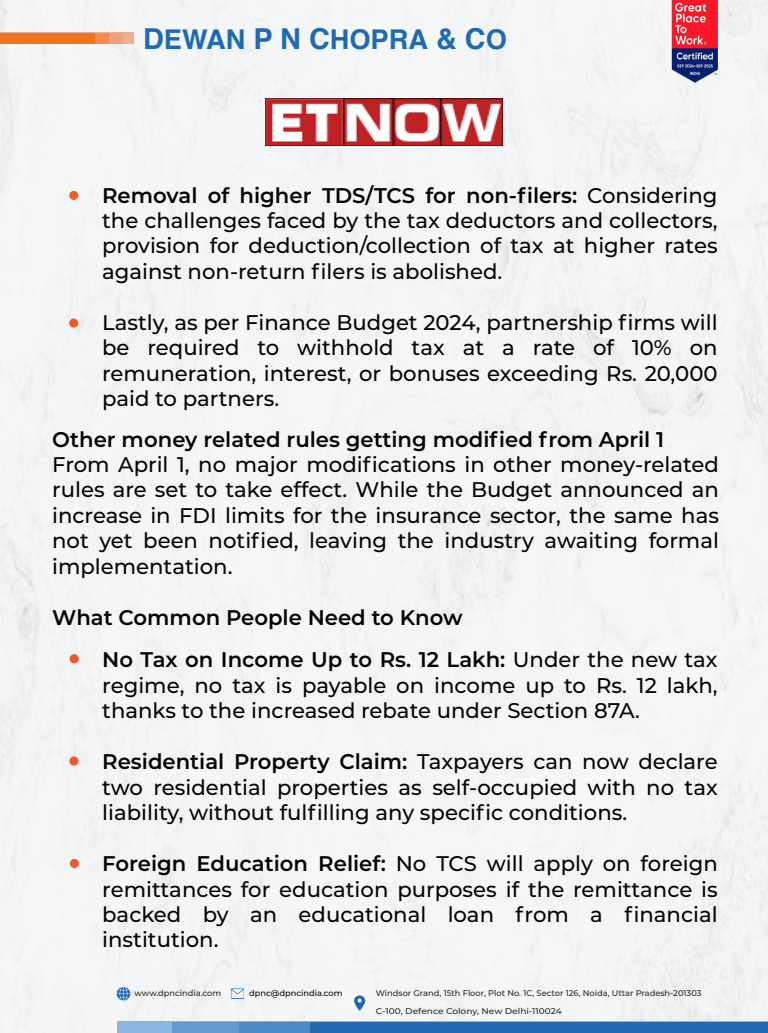
<style>
.page{position:relative;width:768px;height:1033px;background:#fff}
.page>*{position:absolute;margin:0;border:0;box-sizing:border-box;transform-origin:0 0}
.t1{font:700 27.2px "Helvetica";color:#2069b3}
.t2{font:500 21.2px/25.4px "Montserrat";color:#040503;text-align:justify}
.t3{font:600 21.2px "Montserrat";color:#040503}
.t4{font:500 8.28px/17.7px "Montserrat";color:#262727}
.t5{font:500 8.28px "Montserrat";color:#040503}
.s1{font-size:28.8px}
.s2{font-weight:600}
</style>
<div class="page">
<div style="left:0;top:0;width:768px;height:1032px;background:#f4f5f6"></div>
<div style="left:0;top:32px;width:134px;height:12px;background:#eab197"></div>
<div style="left:0;top:33px;width:122px;height:10px;background:#eda079"></div>
<div style="left:0;top:33px;width:109px;height:10px;background:#f68a4f"></div>
<div style="left:0;top:33px;width:94px;height:10px;background:#f47321"></div>
<div style="left:117px;top:1021px;width:651px;height:11px;background:#8ab6e1"></div>
<div style="left:172px;top:1021px;width:596px;height:11px;background:#6499d1"></div>
<div style="left:239px;top:1021px;width:529px;height:11px;background:#4c87c6"></div>
<div style="left:310px;top:1022px;width:458px;height:10px;background:#2268b3"></div>
<svg style="left:352px;top:995px;width:14px;height:15px"></svg>
<svg style="left:117px;top:986px;width:13px;height:14px"></svg>
<svg style="left:231px;top:988px;width:13px;height:10px"></svg>
<img style="left:672px;top:0;width:45px;height:83px">
<img style="left:265px;top:99px;width:238px;height:46px">
<div style="left:69px;top:191px;width:9px;height:9px;background:#f15929;border-radius:50%"></div>
<div style="left:69px;top:318px;width:9px;height:9px;background:#f15929;border-radius:50%"></div>
<div style="left:70px;top:654px;width:9px;height:9px;background:#f15929;border-radius:50%"></div>
<div style="left:69px;top:756px;width:9px;height:9px;background:#f15929;border-radius:50%"></div>
<div style="left:70px;top:858px;width:9px;height:9px;background:#f15929;border-radius:50%"></div>
<p class="t1" style="left:143px;top:17px;width:365px"><span class="s1">D</span>EWAN <span class="s1">P N C</span>HOPRA <span class="s1">&amp; C</span>O</p>
<p class="t2" style="left:102px;top:181px;width:617px"><span class="s2">Removal of higher TDS/TCS for non-filers:</span> Considering the challenges faced by the tax deductors and collectors, provision for deduction/collection of tax at higher rates against non-return filers is abolished.</p>
<p class="t2" style="left:102px;top:309px;width:617px">Lastly, as per Finance Budget 2024, partnership firms will be required to withhold tax at a rate of 10% on remuneration, interest, or bonuses exceeding Rs. 20,000 paid to partners.</p>
<p class="t3" style="left:52px;top:424px;width:614px">Other money related rules getting modified from April 1</p>
<p class="t2" style="left:52px;top:451px;width:668px">From April 1, no major modifications in other money-related rules are set to take effect. While the Budget announced an increase in FDI limits for the insurance sector, the same has not yet been notified, leaving the industry awaiting formal implementation.</p>
<p class="t3" style="left:52px;top:602px;width:412px">What Common People Need to Know</p>
<p class="t2" style="left:102px;top:646px;width:617px"><span class="s2">No Tax on Income Up to Rs. 12 Lakh:</span> Under the new tax regime, no tax is payable on income up to Rs. 12 lakh, thanks to the increased rebate under Section 87A.</p>
<p class="t2" style="left:102px;top:748px;width:617px"><span class="s2">Residential Property Claim:</span> Taxpayers can now declare two residential properties as self-occupied with no tax liability, without fulfilling any specific conditions.</p>
<p class="t2" style="left:102px;top:849px;width:617px"><span class="s2">Foreign Education Relief:</span> No TCS will apply on foreign remittances for education purposes if the remittance is backed by an educational loan from a financial institution.</p>
<p class="t4" style="left:135px;top:983px;width:88px">www.dpncindia.com</p>
<p class="t5" style="left:249px;top:987px;width:95px">dpnc@dpncindia.com</p>
<p class="t4" style="left:376px;top:983px;width:327px">Windsor Grand, 15th Floor, Plot No. 1C, Sector 126, Noida, Uttar Pradesh-201303<br>C-100, Defence Colony, New Delhi-110024</p>
</div>
